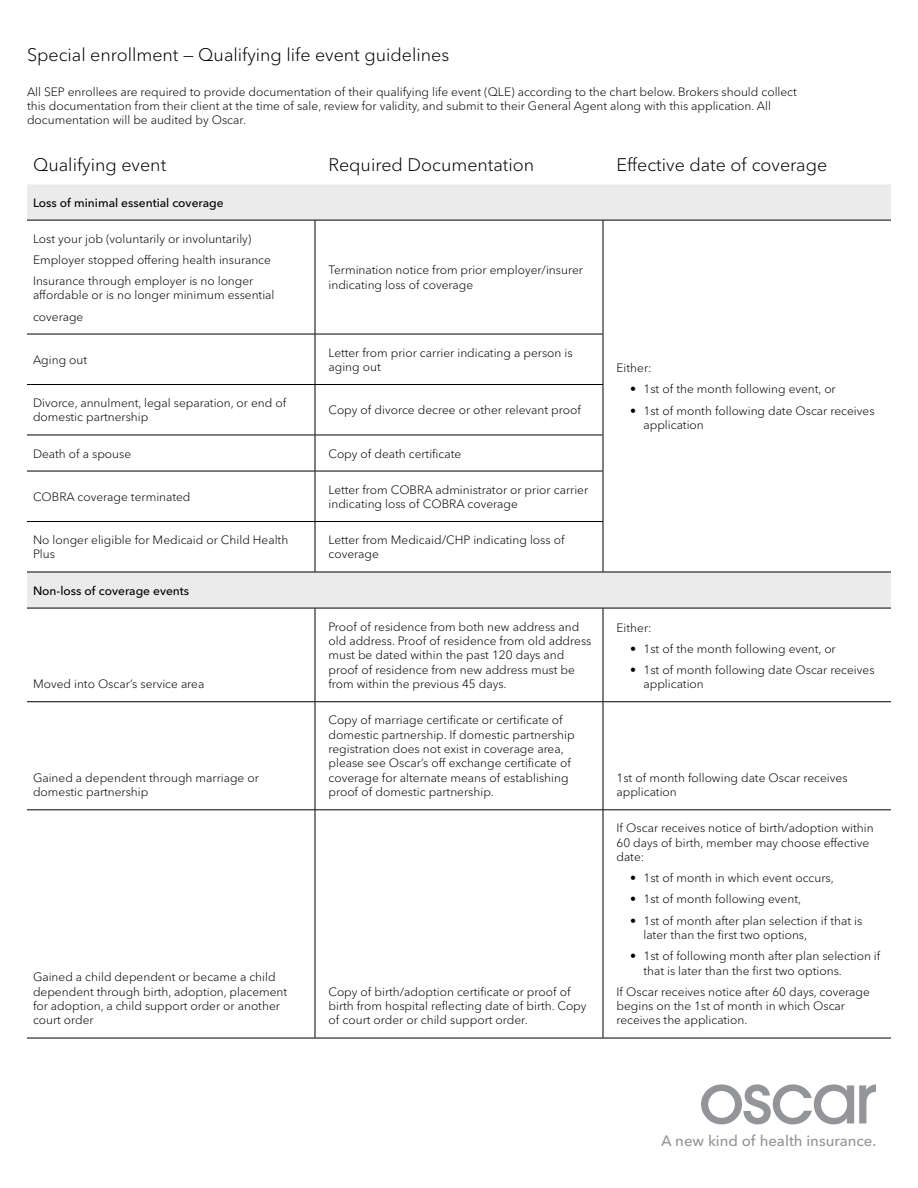
<style>
.page{position:relative;width:918px;height:1188px;background:#fff}
.page>*{position:absolute;margin:0;border:0;box-sizing:border-box;transform-origin:0 0}
.t1{font:300 18px "Avenir Next LT Pro";color:#000}
.t2{font:500 15px "Avenir Next LT Pro";color:#939598}
.t3{font:300 12px/14.4px "Avenir Next LT Pro";color:#000}
.t4{font:500 12px "Avenir Next LT Pro";color:#000}
</style>
<div class="page">
<svg style="left:701px;top:1084px;width:175px;height:40px"></svg>
<svg style="left:27px;top:184px;width:864px;height:424px"></svg>
<hr style="left:27px;top:220px;width:288px;height:1px;background:#000">
<hr style="left:315px;top:220px;width:288px;height:1px;background:#000">
<hr style="left:315px;top:220px;width:1px;height:114px;background:#000">
<hr style="left:603px;top:220px;width:288px;height:1px;background:#000">
<hr style="left:603px;top:220px;width:1px;height:114px;background:#000">
<hr style="left:27px;top:334px;width:288px;height:1px;background:#000">
<hr style="left:315px;top:334px;width:288px;height:1px;background:#000">
<hr style="left:315px;top:334px;width:1px;height:50px;background:#000">
<hr style="left:603px;top:334px;width:1px;height:50px;background:#000">
<hr style="left:27px;top:384px;width:288px;height:1px;background:#000">
<hr style="left:315px;top:384px;width:288px;height:1px;background:#000">
<hr style="left:315px;top:385px;width:1px;height:50px;background:#000">
<hr style="left:603px;top:385px;width:1px;height:50px;background:#000">
<hr style="left:27px;top:435px;width:288px;height:1px;background:#000">
<hr style="left:315px;top:435px;width:288px;height:1px;background:#000">
<hr style="left:315px;top:435px;width:1px;height:36px;background:#000">
<hr style="left:603px;top:435px;width:1px;height:36px;background:#000">
<hr style="left:27px;top:471px;width:288px;height:1px;background:#000">
<hr style="left:315px;top:471px;width:288px;height:1px;background:#000">
<hr style="left:315px;top:471px;width:1px;height:50px;background:#000">
<hr style="left:603px;top:471px;width:1px;height:50px;background:#000">
<hr style="left:27px;top:521px;width:288px;height:1px;background:#000">
<hr style="left:315px;top:521px;width:288px;height:1px;background:#000">
<hr style="left:315px;top:522px;width:1px;height:50px;background:#000">
<hr style="left:603px;top:522px;width:1px;height:50px;background:#000">
<hr style="left:27px;top:572px;width:288px;height:1px;background:#000">
<hr style="left:315px;top:572px;width:288px;height:1px;background:#000">
<hr style="left:603px;top:572px;width:288px;height:1px;background:#000">
<hr style="left:27px;top:608px;width:288px;height:1px;background:#000">
<hr style="left:315px;top:608px;width:288px;height:1px;background:#000">
<hr style="left:315px;top:608px;width:1px;height:93px;background:#000">
<hr style="left:603px;top:608px;width:288px;height:1px;background:#000">
<hr style="left:603px;top:608px;width:1px;height:93px;background:#000">
<hr style="left:27px;top:701px;width:288px;height:1px;background:#000">
<hr style="left:315px;top:701px;width:288px;height:1px;background:#000">
<hr style="left:315px;top:702px;width:1px;height:107px;background:#000">
<hr style="left:603px;top:701px;width:288px;height:1px;background:#000">
<hr style="left:603px;top:702px;width:1px;height:107px;background:#000">
<hr style="left:27px;top:809px;width:288px;height:1px;background:#000">
<hr style="left:315px;top:809px;width:288px;height:1px;background:#000">
<hr style="left:315px;top:810px;width:1px;height:228px;background:#000">
<hr style="left:603px;top:809px;width:288px;height:1px;background:#000">
<hr style="left:603px;top:810px;width:1px;height:228px;background:#000">
<hr style="left:27px;top:1038px;width:288px;height:1px;background:#000">
<hr style="left:315px;top:1038px;width:288px;height:1px;background:#000">
<hr style="left:603px;top:1038px;width:288px;height:1px;background:#000">
<h1 class="t1" style="left:27px;top:44px;width:424px">Special enrollment — Qualifying life event guidelines</h1>
<p class="t3" style="left:27px;top:84px;width:771px">All SEP enrollees are required to provide documentation of their qualifying life event (QLE) according to the chart below. Brokers should collect this documentation from their client at the time of sale, review for validity, and submit to their General Agent along with this application. All documentation will be audited by Oscar.</p>
<h1 class="t1" style="left:33px;top:154px;width:135px">Qualifying event</h1>
<h1 class="t1" style="left:329px;top:154px;width:207px">Required Documentation</h1>
<h1 class="t1" style="left:617px;top:154px;width:212px">Effective date of coverage</h1>
<p class="t4" style="left:33px;top:195px;width:192px">Loss of minimal essential coverage</p>
<p class="t3" style="left:33px;top:228px;width:240px;line-height:21.1px">Lost your job (voluntarily or involuntarily)<br>Employer stopped offering health insurance<br>Insurance through employer is no longer</p>
<p class="t3" style="left:33px;top:285px;width:243px;line-height:21.1px">affordable or is no longer minimum essential coverage</p>
<p class="t3" style="left:328px;top:263px;width:256px">Termination notice from prior employer/insurer indicating loss of coverage</p>
<p class="t3" style="left:33px;top:352px;width:56px">Aging out</p>
<p class="t3" style="left:328px;top:345px;width:246px">Letter from prior carrier indicating a person is aging out</p>
<p class="t3" style="left:33px;top:396px;width:255px">Divorce, annulment, legal separation, or end of domestic partnership</p>
<p class="t3" style="left:328px;top:403px;width:254px">Copy of divorce decree or other relevant proof</p>
<p class="t3" style="left:33px;top:446px;width:100px">Death of a spouse</p>
<p class="t3" style="left:328px;top:446px;width:134px">Copy of death certificate</p>
<p class="t3" style="left:33px;top:489px;width:159px">COBRA coverage terminated</p>
<p class="t3" style="left:328px;top:482px;width:261px">Letter from COBRA administrator or prior carrier indicating loss of COBRA coverage</p>
<p class="t3" style="left:33px;top:533px;width:257px">No longer eligible for Medicaid or Child Health<br>Plus</p>
<p class="t3" style="left:328px;top:533px;width:238px">Letter from Medicaid/CHP indicating loss of coverage</p>
<p class="t4" style="left:33px;top:583px;width:158px">Non-loss of coverage events</p>
<p class="t3" style="left:616px;top:361px;width:37px">Either:</p>
<p class="t3" style="left:630px;top:382px;width:207px">• 1st of the month following event, or</p>
<p class="t3" style="left:644px;top:403px;width:233px;text-indent:-14px">• 1st of month following date Oscar receives application</p>
<p class="t3" style="left:33px;top:677px;width:173px">Moved into Oscar’s service area</p>
<p class="t3" style="left:33px;top:770px;width:227px">Gained a dependent through marriage or domestic partnership</p>
<p class="t3" style="left:33px;top:970px;width:256px">Gained a child dependent or became a child dependent through birth, adoption, placement for adoption, a child support order or another court order</p>
<p class="t3" style="left:328px;top:619px;width:264px">Proof of residence from both new address and old address. Proof of residence from old address must be dated within the past 120 days and proof of residence from new address must be from within the previous 45 days.</p>
<p class="t3" style="left:616px;top:620px;width:37px">Either:</p>
<p class="t3" style="left:630px;top:641px;width:207px">• 1st of the month following event, or</p>
<p class="t3" style="left:644px;top:662px;width:233px;text-indent:-14px">• 1st of month following date Oscar receives application</p>
<p class="t3" style="left:328px;top:713px;width:248px">Copy of marriage certificate or certificate of domestic partnership. If domestic partnership registration does not exist in coverage area, please see Oscar’s off exchange certificate of coverage for alternate means of establishing proof of domestic partnership.</p>
<p class="t3" style="left:328px;top:984px;width:260px">Copy of birth/adoption certificate or proof of birth from hospital reflecting date of birth. Copy of court order or child support order.</p>
<p class="t3" style="left:616px;top:770px;width:233px">1st of month following date Oscar receives application</p>
<p class="t3" style="left:616px;top:821px;width:259px">If Oscar receives notice of birth/adoption within<br>60 days of birth, member may choose effective date:</p>
<p class="t3" style="left:630px;top:871px;width:205px">• 1st of month in which event occurs,</p>
<p class="t3" style="left:630px;top:892px;width:173px">• 1st of month following event,</p>
<p class="t3" style="left:644px;top:913px;width:220px;text-indent:-14px">• 1st of month after plan selection if that is later than the first two options,</p>
<p class="t3" style="left:644px;top:949px;width:238px;text-indent:-14px">• 1st of following month after plan selection if that is later than the first two options.</p>
<p class="t3" style="left:616px;top:984px;width:255px">If Oscar receives notice after 60 days, coverage begins on the 1st of month in which Oscar receives the application.</p>
<p class="t2" style="left:661px;top:1132px;width:217px">A new kind of health insurance.</p>
</div>
